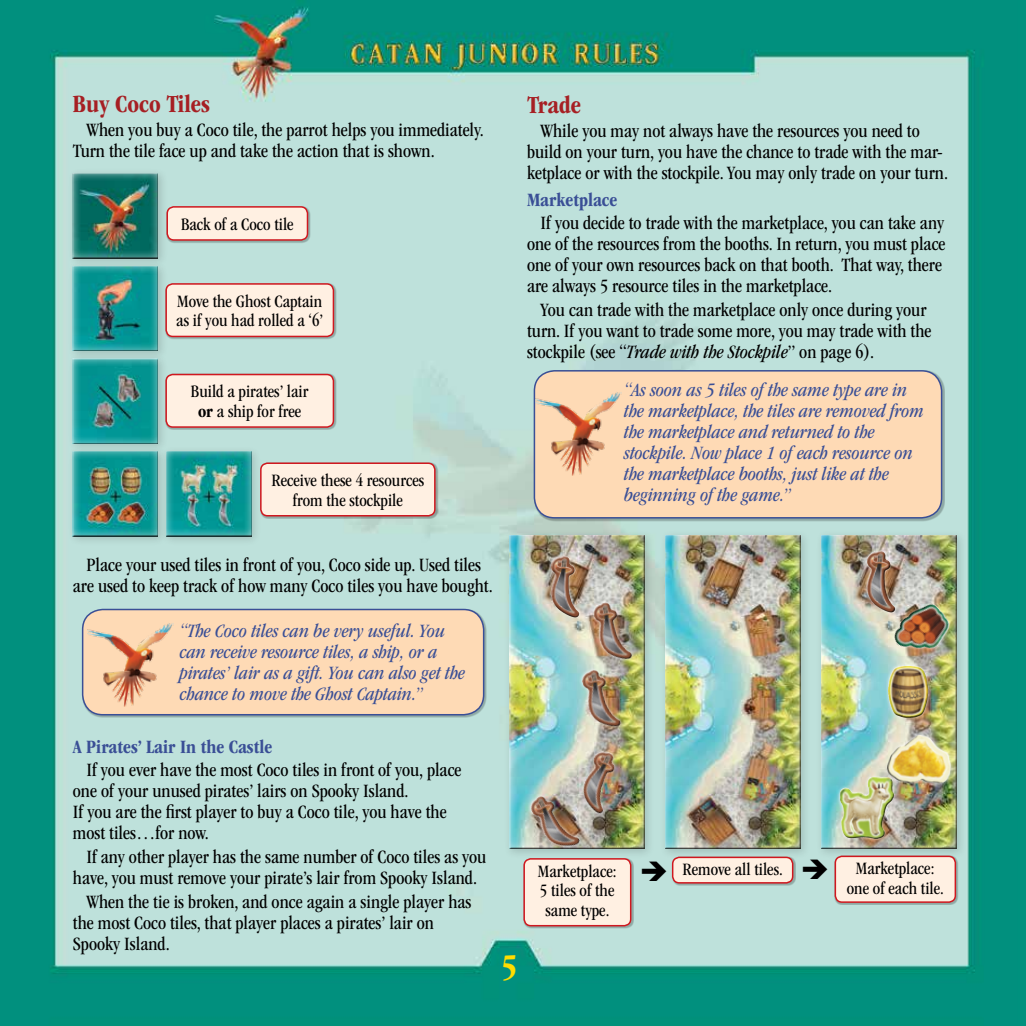
<style>
.page{position:relative;width:1026px;height:1026px;background:#fff}
.page>*{position:absolute;margin:0;border:0;box-sizing:border-box;transform-origin:0 0}
.t1{font:700 condensed 36px "ITC Garamond Std";color:#fd0}
.t2{font:700 condensed 25.5px "ITC Garamond Std";color:#a61f23}
.t3{font:condensed 19.5px/21px "ITC Garamond Std";color:#000}
.t4{font:italic condensed 19.5px/21px "ITC Garamond Std";color:#3a4f96}
.t5{font:700 condensed 19.5px "ITC Garamond Std";color:#3a4f96}
.t6{font:condensed 18px/19.5px "ITC Garamond Std";color:#000;text-align:center}
.s1{font-weight:700}
.s2{font-style:italic}
</style>
<div class="page">
<img style="left:0;top:0;width:1026px;height:1026px">
<div style="left:815px;top:529px;width:152px;height:331px;background:#000;opacity:.15"></div>
<div style="left:819px;top:535px;width:138px;height:315px;background:#000;opacity:.75"></div>
<div style="left:659px;top:529px;width:152px;height:331px;background:#000;opacity:.15"></div>
<div style="left:663px;top:535px;width:138px;height:315px;background:#000;opacity:.75"></div>
<div style="left:504px;top:529px;width:151px;height:331px;background:#000;opacity:.15"></div>
<div style="left:508px;top:535px;width:137px;height:315px;background:#000;opacity:.75"></div>
<div style="left:82px;top:609px;width:405px;height:109px;background:#000;opacity:.25"></div>
<div style="left:83px;top:610px;width:401px;height:105px;background:#fedab5;border-radius:20px"></div>
<div style="left:82px;top:609px;width:402px;height:106px;border:2px solid #3a4f96;border-radius:20px"></div>
<img style="left:87px;top:623px;width:86px;height:83px">
<div style="left:534px;top:370px;width:411px;height:151px;background:#000;opacity:.25"></div>
<div style="left:534px;top:371px;width:408px;height:147px;background:#fedab5;border-radius:20px"></div>
<div style="left:534px;top:370px;width:408px;height:149px;border:2px solid #3a4f96;border-radius:20px"></div>
<img style="left:536px;top:392px;width:85px;height:83px">
<div style="left:548px;top:553px;width:35px;height:67px;background:#fff;opacity:.75"></div>
<div style="left:550px;top:555px;width:30px;height:58px;background:#fff;opacity:.75"></div>
<div style="left:550px;top:558px;width:30px;height:60px;background:#000;opacity:.75"></div>
<div style="left:864px;top:548px;width:34px;height:67px;background:#fff;opacity:.75"></div>
<div style="left:866px;top:551px;width:30px;height:57px;background:#fff;opacity:.75"></div>
<div style="left:866px;top:553px;width:30px;height:61px;background:#000;opacity:.75"></div>
<img style="left:576px;top:595px;width:61px;height:141px">
<img style="left:523px;top:745px;width:105px;height:113px">
<div style="left:836px;top:774px;width:61px;height:68px;background:#fff;opacity:.75"></div>
<div style="left:838px;top:776px;width:57px;height:56px;background:#fff;opacity:.75"></div>
<div style="left:839px;top:779px;width:56px;height:60px;background:#000;opacity:.75"></div>
<img style="left:881px;top:729px;width:75px;height:61px">
<img style="left:882px;top:590px;width:78px;height:79px">
<div style="left:885px;top:662px;width:47px;height:59px;background:#fff;opacity:.75"></div>
<div style="left:888px;top:665px;width:42px;height:44px;background:#fff;opacity:.75"></div>
<div style="left:888px;top:670px;width:42px;height:49px;background:#000;opacity:.75"></div>
<div style="left:523px;top:858px;width:111px;height:71px;background:#000;opacity:.25"></div>
<div style="left:524px;top:859px;width:107px;height:67px;background:#fff0e2;border-radius:7px"></div>
<div style="left:523px;top:858px;width:108px;height:68px;border:2px solid #d0181f;border-radius:7px"></div>
<div style="left:672px;top:856px;width:124px;height:30px;background:#000;opacity:.25"></div>
<div style="left:673px;top:857px;width:120px;height:26px;background:#fff0e2;border-radius:7px"></div>
<div style="left:672px;top:857px;width:121px;height:27px;border:2px solid #d0181f;border-radius:7px"></div>
<div style="left:834px;top:855px;width:125px;height:50px;background:#000;opacity:.25"></div>
<div style="left:835px;top:856px;width:120px;height:46px;background:#fff0e2;border-radius:7px"></div>
<div style="left:835px;top:856px;width:121px;height:47px;border:2px solid #d0181f;border-radius:7px"></div>
<div style="left:67px;top:167px;width:101px;height:102px;background:#000;opacity:.15"></div>
<div style="left:72px;top:173px;width:87px;height:86px;background:#000;opacity:.75"></div>
<div style="left:67px;top:261px;width:101px;height:101px;background:#b5d6d1"></div>
<div style="left:72px;top:266px;width:87px;height:86px;background:#000;opacity:.75"></div>
<div style="left:161px;top:446px;width:101px;height:101px;background:#b9dbd5"></div>
<div style="left:166px;top:451px;width:87px;height:86px;background:#000;opacity:.75"></div>
<div style="left:67px;top:446px;width:101px;height:101px;background:#b5d6d0"></div>
<div style="left:72px;top:451px;width:87px;height:86px;background:#000;opacity:.75"></div>
<div style="left:67px;top:353px;width:101px;height:101px;background:#000;opacity:.15"></div>
<div style="left:72px;top:358px;width:87px;height:86px;background:#000;opacity:.75"></div>
<div style="left:166px;top:206px;width:145px;height:37px;background:#000;opacity:.25"></div>
<div style="left:167px;top:207px;width:141px;height:33px;background:#fff0e2;border-radius:7px"></div>
<div style="left:166px;top:206px;width:142px;height:35px;border:2px solid #d0181f;border-radius:7px"></div>
<div style="left:165px;top:283px;width:171px;height:57px;background:#000;opacity:.25"></div>
<div style="left:166px;top:284px;width:167px;height:52px;background:#fff0e2;border-radius:7px"></div>
<div style="left:165px;top:283px;width:169px;height:54px;border:2px solid #d0181f;border-radius:7px"></div>
<div style="left:165px;top:374px;width:171px;height:56px;background:#000;opacity:.25"></div>
<div style="left:166px;top:375px;width:167px;height:52px;background:#fff0e2;border-radius:7px"></div>
<div style="left:165px;top:374px;width:169px;height:54px;border:2px solid #d0181f;border-radius:7px"></div>
<div style="left:260px;top:462px;width:178px;height:57px;background:#000;opacity:.25"></div>
<div style="left:261px;top:463px;width:174px;height:53px;background:#fff0e2;border-radius:7px"></div>
<div style="left:260px;top:463px;width:176px;height:54px;border:2px solid #d0181f;border-radius:7px"></div>
<svg style="left:642px;top:861px;width:25px;height:20px"></svg>
<svg style="left:803px;top:860px;width:24px;height:19px"></svg>
<h2 class="t2" style="left:73px;top:90px;width:139px">Buy Coco Tiles</h2>
<p class="t3" style="left:73px;top:120px;width:412px;text-indent:13px">When you buy a Coco tile, the parrot helps you immediately.<br>Turn the tile face up and take the action that is shown.</p>
<p class="t6" style="left:181px;top:214px;width:114px">Back of a Coco tile</p>
<p class="t6" style="left:176px;top:291px;width:149px;text-align:left">Move the Ghost Captain as if you had rolled a ‘6’</p>
<p class="t6" style="left:191px;top:382px;width:119px">Build a pirates’ lair <span class="s1">or</span> a ship for free</p>
<p class="t6" style="left:271px;top:471px;width:154px">Receive these 4 resources from the stockpile</p>
<h2 class="t2" style="left:527px;top:90px;width:55px">Trade</h2>
<p class="t3" style="left:527px;top:120px;width:423px;text-indent:13px">While you may not always have the resources you need to build on your turn, you have the chance to trade with the mar&shy;ketplace or with the stockpile. You may only trade on your turn.</p>
<p class="t5" style="left:527px;top:189px;width:92px">Marketplace</p>
<p class="t3" style="left:527px;top:213px;width:420px;text-indent:13px">If you decide to trade with the marketplace, you can take any one of the resources from the booths. In return, you must place one of your own resources back on that booth. That way, there are always 5 resource tiles in the marketplace.</p>
<p class="t3" style="left:527px;top:300px;width:406px;text-indent:13px">You can trade with the marketplace only once during your turn. If you want to trade some more, you may trade with the stockpile (see “<span class="s2">Trade with the Stockpile</span>” on page 6).</p>
<p class="t4" style="left:624px;top:380px;width:301px">“As soon as 5 tiles of the same type are in the marketplace, the tiles are removed from the marketplace and returned to the stockpile. Now place 1 of each resource on the marketplace booths, just like at the beginning of the game.”</p>
<p class="t3" style="left:73px;top:554px;width:421px;text-align:center">Place your used tiles in front of you, Coco side up. Used tiles are used to keep track of how many Coco tiles you have bought.</p>
<p class="t4" style="left:180px;top:621px;width:287px">“The Coco tiles can be very useful. You can receive resource tiles, a ship, or a pirates’ lair as a gift. You can also get the chance to move the Ghost Captain.”</p>
<p class="t5" style="left:73px;top:736px;width:201px">A Pirates’ Lair In the Castle</p>
<p class="t3" style="left:73px;top:760px;width:390px;text-indent:13px">If you ever have the most Coco tiles in front of you, place one of your unused pirates’ lairs on Spooky Island.<br>If you are the first player to buy a Coco tile, you have the most tiles…for now.</p>
<p class="t3" style="left:73px;top:847px;width:415px;text-indent:13px">If any other player has the same number of Coco tiles as you have, you must remove your pirate’s lair from Spooky Island.</p>
<p class="t3" style="left:73px;top:892px;width:400px;text-indent:13px">When the tie is broken, and once again a single player has the most Coco tiles, that player places a pirates’ lair on<br>Spooky Island.</p>
<h1 class="t1" style="left:501px;top:946px;width:18px">5</h1>
<p class="t6" style="left:538px;top:861px;width:80px">Marketplace:<br>5 tiles of the same type.</p>
<p class="t6" style="left:683px;top:860px;width:102px">Remove all tiles.</p>
<p class="t6" style="left:856px;top:859px;width:80px">Marketplace:</p>
<p class="t6" style="left:847px;top:878px;width:99px">one of each tile.</p>
</div>
